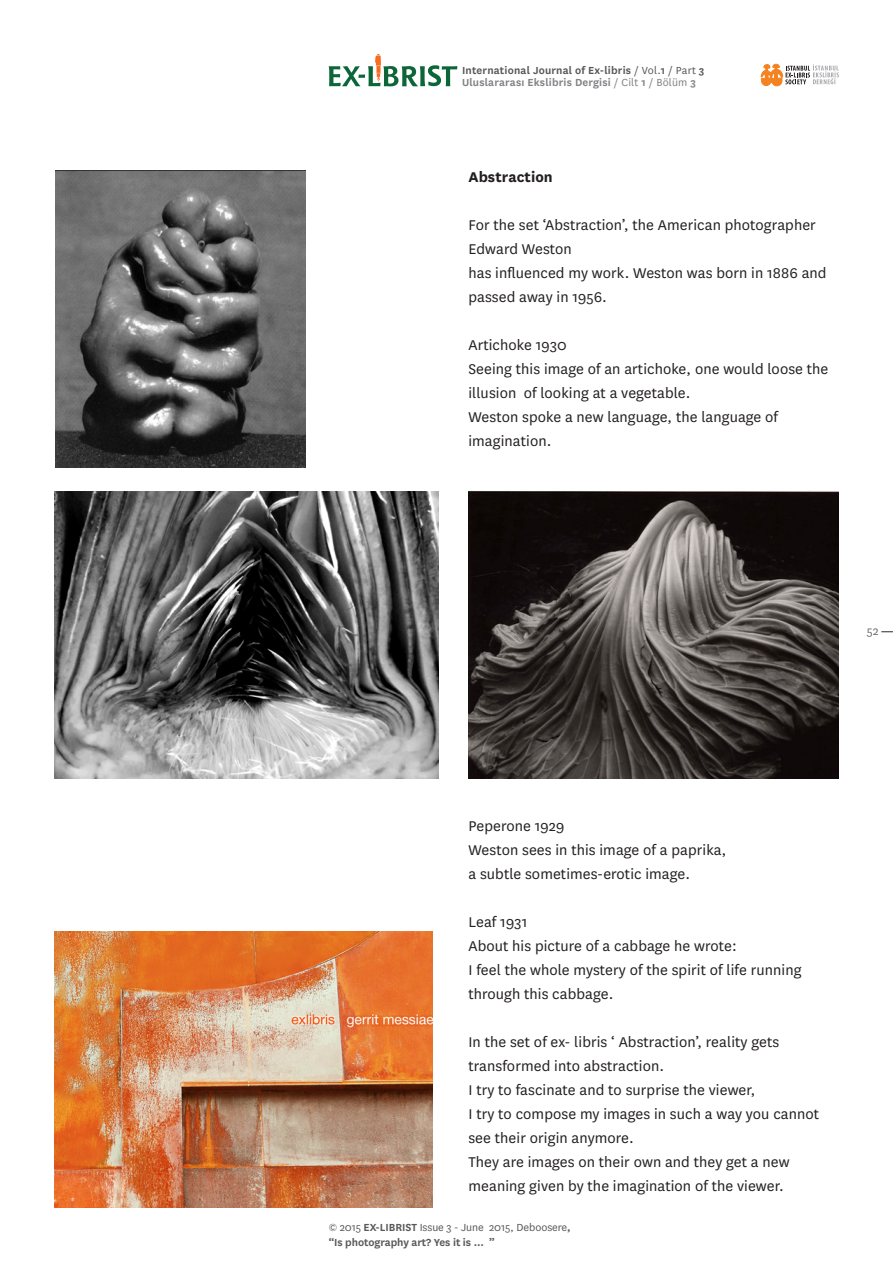
<style>
.page{position:relative;width:893px;height:1263px;background:#fff}
.page>*{position:absolute;margin:0;border:0;box-sizing:border-box;transform-origin:0 0}
.t1{font:16.5px/24px "National";letter-spacing:.005em;color:#231f20}
.t2{font:700 16.5px "National";letter-spacing:.005em;color:#231f20}
.t3{font:13.5px "National";color:#6c6d70}
.t4{font:600 12px/12px "National";letter-spacing:.015em;color:#57585a}
.t5{font:600 12px/14.4px "National";letter-spacing:-.005em;color:#57585a}
.s1{font-weight:400}
.s2{color:#808285}
.s3{font-weight:400;color:#808285}
</style>
<div class="page">
<svg style="left:761px;top:64px;width:78px;height:22px"></svg>
<svg style="left:329px;top:54px;width:128px;height:32px"></svg>
<img style="left:54px;top:491px;width:384px;height:287px">
<img style="left:56px;top:170px;width:250px;height:298px">
<img style="left:468px;top:491px;width:371px;height:287px">
<img style="left:54px;top:932px;width:379px;height:275px">
<p class="t4" style="left:462px;top:63px;width:244px">International Journal of Ex-libris <span class="s1">/ Vol.</span>1 <span class="s1">/ Part</span> 3<br><span class="s2">Uluslararası Ekslibris Dergisi</span> <span class="s3">/ Cilt</span> <span class="s2">1</span> <span class="s3">/ Bölüm</span> <span class="s2">3</span></p>
<p class="t2" style="left:468px;top:166px;width:86px">Abstraction</p>
<p class="t1" style="left:468px;top:213px;width:349px">For the set ‘Abstraction’, the American photographer<br>Edward Weston</p>
<p class="t1" style="left:468px;top:261px;width:360px">has influenced my work. Weston was born in 1886 and passed away in 1956.</p>
<p class="t1" style="left:468px;top:333px;width:100px">Artichoke 1930</p>
<p class="t1" style="left:468px;top:357px;width:361px">Seeing this image of an artichoke, one would loose the illusion of looking at a vegetable.</p>
<p class="t1" style="left:468px;top:405px;width:311px">Weston spoke a new language, the language of imagination.</p>
<p class="t3" style="left:867px;top:622px;width:13px">52</p>
<p class="t1" style="left:468px;top:813px;width:98px">Peperone 1929</p>
<p class="t1" style="left:468px;top:837px;width:260px">Weston sees in this image of a paprika,</p>
<p class="t1" style="left:468px;top:861px;width:223px">a subtle sometimes-erotic image.</p>
<p class="t1" style="left:468px;top:909px;width:61px">Leaf 1931</p>
<p class="t1" style="left:468px;top:933px;width:270px">About his picture of a cabbage he wrote:</p>
<p class="t1" style="left:468px;top:957px;width:335px">I feel the whole mystery of the spirit of life running through this cabbage.</p>
<p class="t1" style="left:468px;top:1029px;width:312px">In the set of ex- libris ‘ Abstraction’, reality gets transformed into abstraction.</p>
<p class="t1" style="left:468px;top:1077px;width:289px">I try to fascinate and to surprise the viewer,</p>
<p class="t1" style="left:468px;top:1101px;width:352px">I try to compose my images in such a way you cannot see their origin anymore.</p>
<p class="t1" style="left:468px;top:1149px;width:323px">They are images on their own and they get a new meaning given by the imagination of the viewer.</p>
<p class="t5" style="left:329px;top:1220px;width:244px"><span class="s1">© 2015</span> EX-LIBRIST <span class="s1">Issue 3 - June 2015, Deboosere</span>, “Is photography art? Yes it is ... ”</p>
</div>
